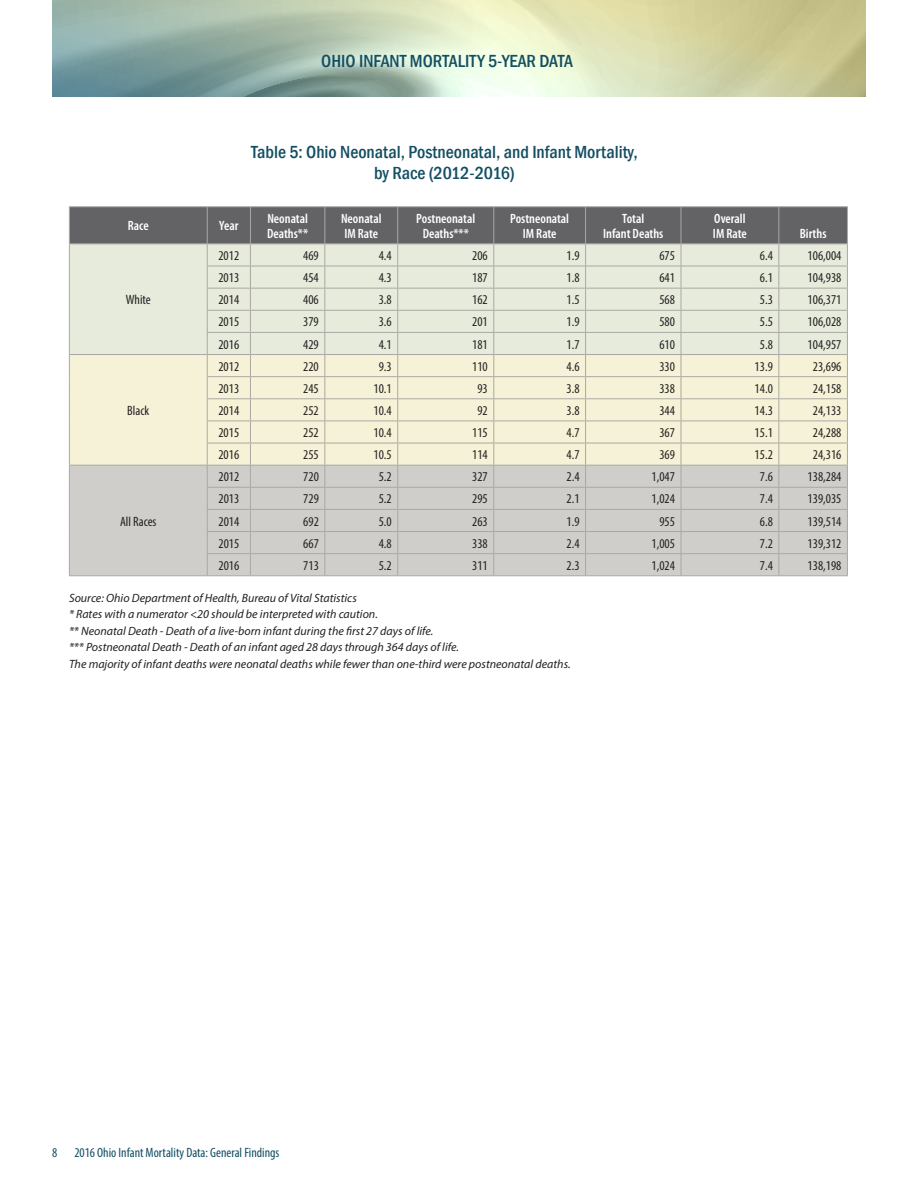
<style>
.page{position:relative;width:918px;height:1188px;background:#fff}
.page>*{position:absolute;margin:0;border:0;box-sizing:border-box;transform-origin:0 0}
.t1{font:500 condensed 18px/21px "Franklin Gothic";color:#134e62;text-align:center}
.t2{font:condensed 13.5px "Myriad Pro";color:#231f20}
.t3{font:600 condensed 13.5px/15px "Myriad Pro";color:#fff}
.t4{font:condensed 13.5px "Myriad Pro";color:#134e62}
.t5{font:italic 12px/16.5px "Myriad Pro";color:#231f20}
</style>
<div class="page">
<svg style="left:52px;top:0;width:814px;height:97px;background:#bdcaad"></svg>
<hr style="left:69px;top:206px;width:138px;height:1px;background:#aba8a3">
<hr style="left:207px;top:206px;width:43px;height:1px;background:#aba8a3">
<hr style="left:250px;top:206px;width:75px;height:1px;background:#aba8a3">
<hr style="left:325px;top:206px;width:73px;height:1px;background:#aba8a3">
<hr style="left:398px;top:206px;width:96px;height:1px;background:#aba8a3">
<hr style="left:494px;top:206px;width:92px;height:1px;background:#aba8a3">
<hr style="left:586px;top:206px;width:95px;height:1px;background:#aba8a3">
<hr style="left:681px;top:206px;width:98px;height:1px;background:#aba8a3">
<hr style="left:779px;top:206px;width:69px;height:1px;background:#aba8a3">
<svg style="left:69px;top:207px;width:779px;height:368px;background:#d4d4c7"></svg>
<hr style="left:69px;top:575px;width:138px;height:1px;background:#aba8a3">
<hr style="left:207px;top:575px;width:43px;height:1px;background:#aba8a3">
<hr style="left:250px;top:575px;width:75px;height:1px;background:#aba8a3">
<hr style="left:325px;top:575px;width:73px;height:1px;background:#aba8a3">
<hr style="left:398px;top:575px;width:96px;height:1px;background:#aba8a3">
<hr style="left:494px;top:575px;width:92px;height:1px;background:#aba8a3">
<hr style="left:586px;top:575px;width:95px;height:1px;background:#aba8a3">
<hr style="left:681px;top:575px;width:98px;height:1px;background:#aba8a3">
<hr style="left:779px;top:575px;width:69px;height:1px;background:#aba8a3">
<h1 class="t1" style="left:321px;top:50px;width:253px">OHIO INFANT MORTALITY 5-YEAR DATA</h1>
<h1 class="t1" style="left:251px;top:142px;width:388px">Table 5: Ohio Neonatal, Postneonatal, and Infant Mortality, by Race (2012-2016)</h1>
<p class="t3" style="left:128px;top:218px;width:22px">Race</p>
<p class="t3" style="left:219px;top:218px;width:21px">Year</p>
<p class="t3" style="left:267px;top:211px;width:43px">Neonatal<br>Deaths**</p>
<p class="t3" style="left:341px;top:211px;width:42px">Neonatal<br>IM Rate</p>
<p class="t3" style="left:416px;top:211px;width:60px;text-align:center">Postneonatal<br>Deaths***</p>
<p class="t3" style="left:510px;top:211px;width:60px;text-align:center">Postneonatal<br>IM Rate</p>
<p class="t3" style="left:603px;top:211px;width:62px;text-align:center">Total<br>Infant Deaths</p>
<p class="t3" style="left:713px;top:211px;width:35px">Overall<br>IM Rate</p>
<p class="t3" style="left:800px;top:226px;width:28px">Births</p>
<p class="t2" style="left:126px;top:292px;width:26px">White</p>
<p class="t2" style="left:127px;top:402px;width:24px">Black</p>
<p class="t2" style="left:218px;top:247px;width:22px">2012</p>
<p class="t2" style="left:303px;top:247px;width:17px">469</p>
<p class="t2" style="left:379px;top:247px;width:15px">4.4</p>
<p class="t2" style="left:472px;top:247px;width:17px">206</p>
<p class="t2" style="left:567px;top:247px;width:15px">1.9</p>
<p class="t2" style="left:659px;top:247px;width:17px">675</p>
<p class="t2" style="left:760px;top:247px;width:15px">6.4</p>
<p class="t2" style="left:808px;top:247px;width:35px">106,004</p>
<p class="t2" style="left:218px;top:270px;width:22px">2013</p>
<p class="t2" style="left:303px;top:270px;width:17px">454</p>
<p class="t2" style="left:379px;top:270px;width:15px">4.3</p>
<p class="t2" style="left:472px;top:270px;width:17px">187</p>
<p class="t2" style="left:567px;top:270px;width:15px">1.8</p>
<p class="t2" style="left:659px;top:270px;width:17px">641</p>
<p class="t2" style="left:760px;top:270px;width:15px">6.1</p>
<p class="t2" style="left:808px;top:270px;width:35px">104,938</p>
<p class="t2" style="left:218px;top:292px;width:22px">2014</p>
<p class="t2" style="left:303px;top:292px;width:17px">406</p>
<p class="t2" style="left:379px;top:292px;width:15px">3.8</p>
<p class="t2" style="left:472px;top:292px;width:17px">162</p>
<p class="t2" style="left:567px;top:292px;width:15px">1.5</p>
<p class="t2" style="left:659px;top:292px;width:17px">568</p>
<p class="t2" style="left:760px;top:292px;width:15px">5.3</p>
<p class="t2" style="left:808px;top:292px;width:35px">106,371</p>
<p class="t2" style="left:218px;top:314px;width:22px">2015</p>
<p class="t2" style="left:303px;top:314px;width:17px">379</p>
<p class="t2" style="left:379px;top:314px;width:15px">3.6</p>
<p class="t2" style="left:472px;top:314px;width:17px">201</p>
<p class="t2" style="left:567px;top:314px;width:15px">1.9</p>
<p class="t2" style="left:659px;top:314px;width:17px">580</p>
<p class="t2" style="left:760px;top:314px;width:15px">5.5</p>
<p class="t2" style="left:808px;top:314px;width:35px">106,028</p>
<p class="t2" style="left:218px;top:336px;width:22px">2016</p>
<p class="t2" style="left:303px;top:336px;width:17px">429</p>
<p class="t2" style="left:379px;top:336px;width:15px">4.1</p>
<p class="t2" style="left:472px;top:336px;width:17px">181</p>
<p class="t2" style="left:567px;top:336px;width:15px">1.7</p>
<p class="t2" style="left:659px;top:336px;width:17px">610</p>
<p class="t2" style="left:760px;top:336px;width:15px">5.8</p>
<p class="t2" style="left:808px;top:336px;width:35px">104,957</p>
<p class="t2" style="left:218px;top:358px;width:22px">2012</p>
<p class="t2" style="left:303px;top:358px;width:17px">220</p>
<p class="t2" style="left:379px;top:358px;width:15px">9.3</p>
<p class="t2" style="left:472px;top:358px;width:17px">110</p>
<p class="t2" style="left:567px;top:358px;width:15px">4.6</p>
<p class="t2" style="left:659px;top:358px;width:17px">330</p>
<p class="t2" style="left:755px;top:358px;width:20px">13.9</p>
<p class="t2" style="left:813px;top:358px;width:30px">23,696</p>
<p class="t2" style="left:218px;top:380px;width:22px">2013</p>
<p class="t2" style="left:303px;top:380px;width:17px">245</p>
<p class="t2" style="left:374px;top:380px;width:20px">10.1</p>
<p class="t2" style="left:477px;top:380px;width:12px">93</p>
<p class="t2" style="left:567px;top:380px;width:15px">3.8</p>
<p class="t2" style="left:659px;top:380px;width:17px">338</p>
<p class="t2" style="left:755px;top:380px;width:20px">14.0</p>
<p class="t2" style="left:813px;top:380px;width:30px">24,158</p>
<p class="t2" style="left:218px;top:402px;width:22px">2014</p>
<p class="t2" style="left:303px;top:402px;width:17px">252</p>
<p class="t2" style="left:374px;top:402px;width:20px">10.4</p>
<p class="t2" style="left:477px;top:402px;width:12px">92</p>
<p class="t2" style="left:567px;top:402px;width:15px">3.8</p>
<p class="t2" style="left:659px;top:402px;width:17px">344</p>
<p class="t2" style="left:755px;top:402px;width:20px">14.3</p>
<p class="t2" style="left:813px;top:402px;width:30px">24,133</p>
<p class="t2" style="left:218px;top:424px;width:22px">2015</p>
<p class="t2" style="left:303px;top:424px;width:17px">252</p>
<p class="t2" style="left:374px;top:424px;width:20px">10.4</p>
<p class="t2" style="left:472px;top:424px;width:17px">115</p>
<p class="t2" style="left:567px;top:424px;width:15px">4.7</p>
<p class="t2" style="left:659px;top:424px;width:17px">367</p>
<p class="t2" style="left:755px;top:424px;width:20px">15.1</p>
<p class="t2" style="left:813px;top:424px;width:30px">24,288</p>
<p class="t2" style="left:218px;top:447px;width:22px">2016</p>
<p class="t2" style="left:303px;top:447px;width:17px">255</p>
<p class="t2" style="left:374px;top:447px;width:20px">10.5</p>
<p class="t2" style="left:472px;top:447px;width:17px">114</p>
<p class="t2" style="left:567px;top:447px;width:15px">4.7</p>
<p class="t2" style="left:659px;top:447px;width:17px">369</p>
<p class="t2" style="left:755px;top:447px;width:20px">15.2</p>
<p class="t2" style="left:813px;top:447px;width:30px">24,316</p>
<p class="t2" style="left:218px;top:469px;width:22px">2012</p>
<p class="t2" style="left:303px;top:469px;width:17px">720</p>
<p class="t2" style="left:379px;top:469px;width:15px">5.2</p>
<p class="t2" style="left:472px;top:469px;width:17px">327</p>
<p class="t2" style="left:567px;top:469px;width:15px">2.4</p>
<p class="t2" style="left:652px;top:469px;width:25px">1,047</p>
<p class="t2" style="left:760px;top:469px;width:15px">7.6</p>
<p class="t2" style="left:808px;top:469px;width:35px">138,284</p>
<p class="t2" style="left:218px;top:491px;width:22px">2013</p>
<p class="t2" style="left:303px;top:491px;width:17px">729</p>
<p class="t2" style="left:379px;top:491px;width:15px">5.2</p>
<p class="t2" style="left:472px;top:491px;width:17px">295</p>
<p class="t2" style="left:567px;top:491px;width:15px">2.1</p>
<p class="t2" style="left:652px;top:491px;width:25px">1,024</p>
<p class="t2" style="left:760px;top:491px;width:15px">7.4</p>
<p class="t2" style="left:808px;top:491px;width:35px">139,035</p>
<p class="t2" style="left:218px;top:513px;width:22px">2014</p>
<p class="t2" style="left:303px;top:513px;width:17px">692</p>
<p class="t2" style="left:379px;top:513px;width:15px">5.0</p>
<p class="t2" style="left:472px;top:513px;width:17px">263</p>
<p class="t2" style="left:567px;top:513px;width:15px">1.9</p>
<p class="t2" style="left:659px;top:513px;width:17px">955</p>
<p class="t2" style="left:760px;top:513px;width:15px">6.8</p>
<p class="t2" style="left:808px;top:513px;width:35px">139,514</p>
<p class="t2" style="left:218px;top:535px;width:22px">2015</p>
<p class="t2" style="left:303px;top:535px;width:17px">667</p>
<p class="t2" style="left:379px;top:535px;width:15px">4.8</p>
<p class="t2" style="left:472px;top:535px;width:17px">338</p>
<p class="t2" style="left:567px;top:535px;width:15px">2.4</p>
<p class="t2" style="left:652px;top:535px;width:25px">1,005</p>
<p class="t2" style="left:760px;top:535px;width:15px">7.2</p>
<p class="t2" style="left:808px;top:535px;width:35px">139,312</p>
<p class="t2" style="left:218px;top:557px;width:22px">2016</p>
<p class="t2" style="left:303px;top:557px;width:17px">713</p>
<p class="t2" style="left:379px;top:557px;width:15px">5.2</p>
<p class="t2" style="left:472px;top:557px;width:17px">311</p>
<p class="t2" style="left:567px;top:557px;width:15px">2.3</p>
<p class="t2" style="left:652px;top:557px;width:25px">1,024</p>
<p class="t2" style="left:760px;top:557px;width:15px">7.4</p>
<p class="t2" style="left:808px;top:557px;width:35px">138,198</p>
<p class="t5" style="left:69px;top:589px;width:503px">Source: Ohio Department of Health, Bureau of Vital Statistics<br>* Rates with a numerator &lt;20 should be interpreted with caution.<br>** Neonatal Death - Death of a live-born infant during the first 27 days of life.<br>*** Postneonatal Death - Death of an infant aged 28 days through 364 days of life.<br>The majority of infant deaths were neonatal deaths while fewer than one-third were postneonatal deaths.</p>
<p class="t2" style="left:120px;top:513px;width:38px">All Races</p>
<p class="t4" style="left:52px;top:1145px;width:7px">8</p>
<p class="t4" style="left:74px;top:1145px;width:207px">2016 Ohio Infant Mortality Data: General Findings</p>
</div>
